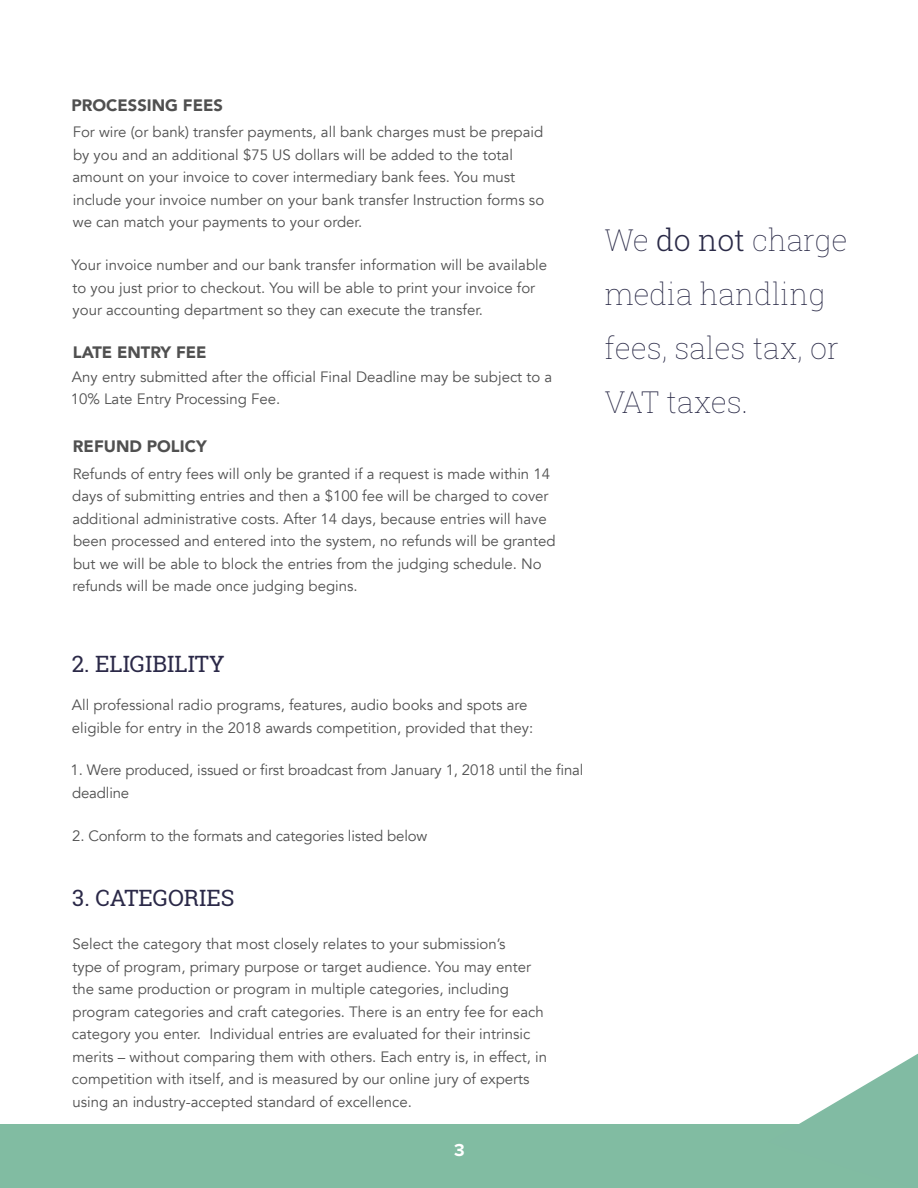
<style>
.page{position:relative;width:918px;height:1188px;background:#fff}
.page>*{position:absolute;margin:0;border:0;box-sizing:border-box;transform-origin:0 0}
.t1{font:100 30px/54px "Roboto Slab";color:#2a2a47}
.t2{font:22.5px "Roboto Slab";color:#2b2948}
.t3{font:700 18px "Proxima Nova";color:#fff}
.t4{font:900 16.5px "Avenir";color:#505050}
.t5{font:15px/22.5px "Avenir";color:#505050}
.s1{font-weight:300}
</style>
<div class="page">
<div style="left:0;top:1124px;width:918px;height:64px;background:#81bca2"></div>
<svg style="left:799px;top:1054px;width:119px;height:70px"></svg>
<p class="t4" style="left:71px;top:91px;width:153px">PROCESSING FEES</p>
<p class="t5" style="left:72px;top:121px;width:473px">For wire (or bank) transfer payments, all bank charges must be prepaid by you and an additional $75 US dollars will be added to the total amount on your invoice to cover intermediary bank fees. You must include your invoice number on your bank transfer Instruction forms so we can match your payments to your order.</p>
<p class="t5" style="left:72px;top:254px;width:477px">Your invoice number and our bank transfer information will be available to you just prior to checkout. You will be able to print your invoice for your accounting department so they can execute the transfer.</p>
<p class="t4" style="left:73px;top:338px;width:135px">LATE ENTRY FEE</p>
<p class="t5" style="left:71px;top:365px;width:483px">Any entry submitted after the official Final Deadline may be subject to a<br>10% Late Entry Processing Fee.</p>
<p class="t4" style="left:73px;top:432px;width:135px">REFUND POLICY</p>
<p class="t5" style="left:72px;top:462px;width:485px">Refunds of entry fees will only be granted if a request is made within 14 days of submitting entries and then a $100 fee will be charged to cover additional administrative costs. After 14 days, because entries will have been processed and entered into the system, no refunds will be granted but we will be able to block the entries from the judging schedule. No refunds will be made once judging begins.</p>
<h1 class="t1" style="left:605px;top:212px;width:245px">We <span class="s1">do not</span> charge media handling fees, sales tax, or<br>VAT taxes.</h1>
<h2 class="t2" style="left:72px;top:648px;width:155px">2. ELIGIBILITY</h2>
<p class="t5" style="left:72px;top:694px;width:463px">All professional radio programs, features, audio books and spots are eligible for entry in the 2018 awards competition, provided that they:</p>
<p class="t5" style="left:71px;top:759px;width:514px">1. Were produced, issued or first broadcast from January 1, 2018 until the final deadline</p>
<p class="t5" style="left:72px;top:824px;width:357px">2. Conform to the formats and categories listed below</p>
<h2 class="t2" style="left:72px;top:882px;width:164px">3. CATEGORIES</h2>
<p class="t5" style="left:72px;top:933px;width:477px">Select the category that most closely relates to your submission’s<br>type of program, primary purpose or target audience. You may enter the same production or program in multiple categories, including program categories and craft categories. There is an entry fee for each category you enter. Individual entries are evaluated for their intrinsic merits – without comparing them with others. Each entry is, in effect, in competition with itself, and is measured by our online jury of experts using an industry-accepted standard of excellence.</p>
<p class="t3" style="left:454px;top:1141px;width:12px">3</p>
</div>
